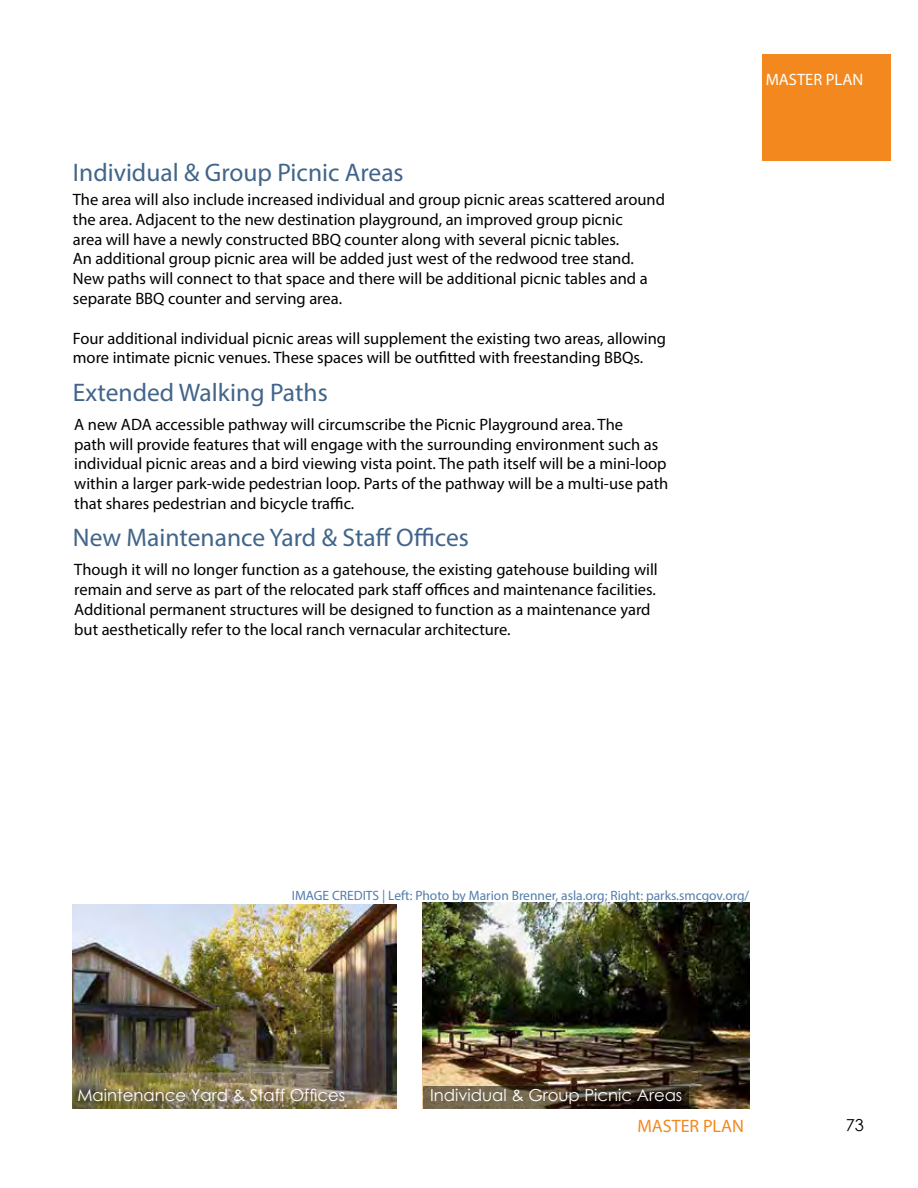
<style>
.page{position:relative;width:918px;height:1188px;background:#fff}
.page>*{position:absolute;margin:0;border:0;box-sizing:border-box;transform-origin:0 0}
.t1{font:25.5px "Myriad Pro";color:#41658a}
.t2{font:18px "Myriad Pro";color:#f3891e}
.t3{font:16.5px/19.8px "Myriad Pro";color:#000}
.t4{font:16.5px "Century Gothic";color:#fff}
.t5{font:16.5px "Myriad Pro";color:#fff}
.t6{font:16.5px "Century Gothic";color:#000}
.t7{font:13.5px "Myriad Pro";color:#527daa}
</style>
<div class="page">
<div style="left:763px;top:54px;width:128px;height:106px;background:#f3891e"></div>
<img style="left:73px;top:904px;width:324px;height:204px">
<img style="left:423px;top:903px;width:326px;height:205px">
<svg style="left:423px;top:1086px;width:265px;height:22px;background:#4f4333"></svg>
<h1 class="t1" style="left:73px;top:157px;width:332px">Individual &amp; Group Picnic Areas</h1>
<p class="t3" style="left:73px;top:189px;width:594px">The area will also include increased individual and group picnic areas scattered around the area. Adjacent to the new destination playground, an improved group picnic<br>area will have a newly constructed BBQ counter along with several picnic tables.<br>An additional group picnic area will be added just west of the redwood tree stand.<br>New paths will connect to that space and there will be additional picnic tables and a separate BBQ counter and serving area.</p>
<p class="t3" style="left:73px;top:328px;width:595px">Four additional individual picnic areas will supplement the existing two areas, allowing more intimate picnic venues. These spaces will be outfitted with freestanding BBQs.</p>
<h1 class="t1" style="left:73px;top:376px;width:256px">Extended Walking Paths</h1>
<p class="t3" style="left:74px;top:414px;width:596px">A new ADA accessible pathway will circumscribe the Picnic Playground area. The<br>path will provide features that will engage with the surrounding environment such as individual picnic areas and a bird viewing vista point. The path itself will be a mini-loop within a larger park-wide pedestrian loop. Parts of the pathway will be a multi-use path that shares pedestrian and bicycle traffic.</p>
<h1 class="t1" style="left:73px;top:522px;width:398px">New Maintenance Yard &amp; Staff Offices</h1>
<p class="t3" style="left:74px;top:560px;width:585px">Though it will no longer function as a gatehouse, the existing gatehouse building will remain and serve as part of the relocated park staff offices and maintenance facilities.<br>Additional permanent structures will be designed to function as a maintenance yard but aesthetically refer to the local ranch vernacular architecture.</p>
<p class="t5" style="left:766px;top:69px;width:99px">MASTER PLAN</p>
<p class="t7" style="left:292px;top:887px;width:459px">IMAGE CREDITS | Left: Photo by Marion Brenner, asla.org; Right: parks.smcgov.org/</p>
<p class="t4" style="left:77px;top:1083px;width:269px">Maintenance Yard &amp; Staff Offices</p>
<p class="t4" style="left:430px;top:1083px;width:254px">Individual &amp; Group Picnic Areas</p>
<p class="t2" style="left:638px;top:1115px;width:108px">MASTER PLAN</p>
<p class="t6" style="left:846px;top:1113px;width:20px">73</p>
</div>
